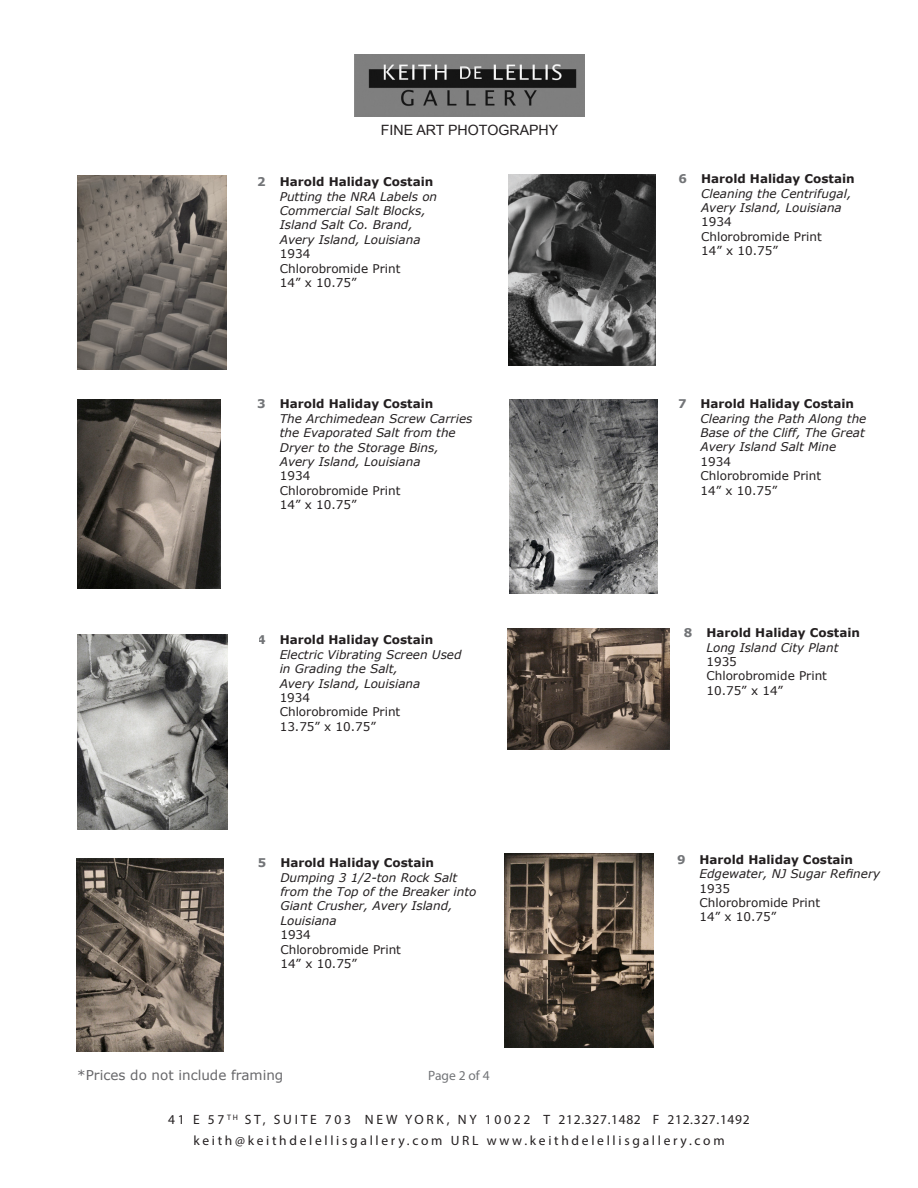
<style>
.page{position:relative;width:918px;height:1188px;background:#fff}
.page>*{position:absolute;margin:0;border:0;box-sizing:border-box;transform-origin:0 0}
.t1{font:14.25px "Arial";color:#231f20}
.t2{font:13.5px "Myriad Pro";letter-spacing:.2em;color:#231f20}
.t3{font:13.5px "Verdana";color:#67676a}
.t4{font:13.5px "Myriad Pro";color:#727477}
.t5{font:italic 12px/14.4px "Verdana";color:#231f20}
.t6{font:12px/14.4px "Verdana";color:#231f20}
.t7{font:700 12px "Verdana";color:#231f20}
.s1{font-weight:700;font-style:normal;color:#727477}
.s2{font-weight:700;font-style:normal}
.s3{font-style:normal}
.s4{color:#727477}
.s5{font-weight:700;color:#727477}
.s6{font-weight:700}
.s7{font-style:italic}
</style>
<div class="page">
<img style="left:355px;top:54px;width:229px;height:63px">
<img style="left:78px;top:634px;width:149px;height:195px">
<img style="left:77px;top:176px;width:149px;height:193px">
<img style="left:77px;top:858px;width:146px;height:194px">
<img style="left:509px;top:399px;width:149px;height:195px">
<img style="left:78px;top:399px;width:143px;height:189px">
<img style="left:509px;top:174px;width:146px;height:191px">
<img style="left:508px;top:629px;width:162px;height:120px">
<img style="left:504px;top:854px;width:150px;height:193px">
<p class="t1" style="left:381px;top:120px;width:179px">FINE ART PHOTOGRAPHY</p>
<p class="t5" style="left:280px;top:175px;width:159px;text-indent:-22px"><span class="s1">2</span> <span class="s2">Harold Haliday Costain<br></span>Putting the NRA Labels on<br>Commercial Salt Blocks,<br>Island Salt Co. Brand,<br>Avery Island, Louisiana<br><span class="s3">1934<br>Chlorobromide Print<br>14” x 10.75”</span></p>
<p class="t7" style="left:257px;top:396px;width:178px"><span class="s4">3</span> Harold Haliday Costain</p>
<p class="t5" style="left:280px;top:411px;width:194px">The Archimedean Screw Carries</p>
<p class="t5" style="left:280px;top:426px;width:177px">the Evaporated Salt from the</p>
<p class="t5" style="left:280px;top:440px;width:160px">Dryer to the Storage Bins,</p>
<p class="t5" style="left:280px;top:455px;width:142px">Avery Island, Louisiana</p>
<p class="t6" style="left:280px;top:469px;width:32px">1934</p>
<p class="t6" style="left:280px;top:483px;width:122px">Chlorobromide Print</p>
<p class="t6" style="left:280px;top:498px;width:78px">14” x 10.75”</p>
<p class="t5" style="left:280px;top:633px;width:183px;text-indent:-22px"><span class="s1">4</span> <span class="s2">Harold Haliday Costain<br></span>Electric Vibrating Screen Used in Grading the Salt,<br>Avery Island, Louisiana<br><span class="s3">1934<br>Chlorobromide Print<br>13.75” x 10.75”</span></p>
<p class="t5" style="left:280px;top:856px;width:198px;text-indent:-22px"><span class="s1">5</span> <span class="s2">Harold Haliday Costain<br></span>Dumping 3 1/2-ton Rock Salt from the Top of the Breaker into<br>Giant Crusher, Avery Island,<br>Louisiana<br><span class="s3">1934<br>Chlorobromide Print<br>14” x 10.75”</span></p>
<p class="t3" style="left:77px;top:1066px;width:208px">*Prices do not include framing</p>
<p class="t4" style="left:428px;top:1067px;width:63px">Page 2 of 4</p>
<p class="t7" style="left:679px;top:171px;width:178px"><span class="s4">6</span> Harold Haliday Costain</p>
<p class="t5" style="left:701px;top:186px;width:152px">Cleaning the Centrifugal,</p>
<p class="t5" style="left:701px;top:201px;width:142px">Avery Island, Louisiana</p>
<p class="t6" style="left:701px;top:215px;width:32px">1934</p>
<p class="t6" style="left:701px;top:229px;width:122px">Chlorobromide Print</p>
<p class="t6" style="left:701px;top:244px;width:78px">14” x 10.75”</p>
<p class="t7" style="left:678px;top:396px;width:178px"><span class="s4">7</span> Harold Haliday Costain</p>
<p class="t5" style="left:700px;top:411px;width:167px">Clearing the Path Along the</p>
<p class="t5" style="left:700px;top:426px;width:166px">Base of the Cliff, The Great</p>
<p class="t5" style="left:700px;top:440px;width:137px">Avery Island Salt Mine</p>
<p class="t6" style="left:700px;top:454px;width:32px">1934</p>
<p class="t6" style="left:700px;top:469px;width:122px">Chlorobromide Print</p>
<p class="t6" style="left:700px;top:483px;width:78px">14” x 10.75”</p>
<p class="t6" style="left:706px;top:626px;width:155px;text-indent:-22px"><span class="s5">8</span> <span class="s6">Harold Haliday Costain<br></span><span class="s7">Long Island City Plant<br></span>1935<br>Chlorobromide Print<br>10.75” x 14”</p>
<p class="t6" style="left:700px;top:852px;width:182px;text-indent:-22px"><span class="s5">9</span> <span class="s6">Harold Haliday Costain<br></span><span class="s7">Edgewater, NJ Sugar Refinery<br></span>1935<br>Chlorobromide Print<br>14” x 10.75”</p>
<p class="t2" style="left:168px;top:1112px;width:583px">41 E 57 <sup>TH</sup> ST, SUITE 703 NEW YORK, NY 10022 T 212.327.1482 F 212.327.1492</p>
<p class="t2" style="left:193px;top:1133px;width:533px">keith@keithdelellisgallery.com URL www.keithdelellisgallery.com</p>
</div>
